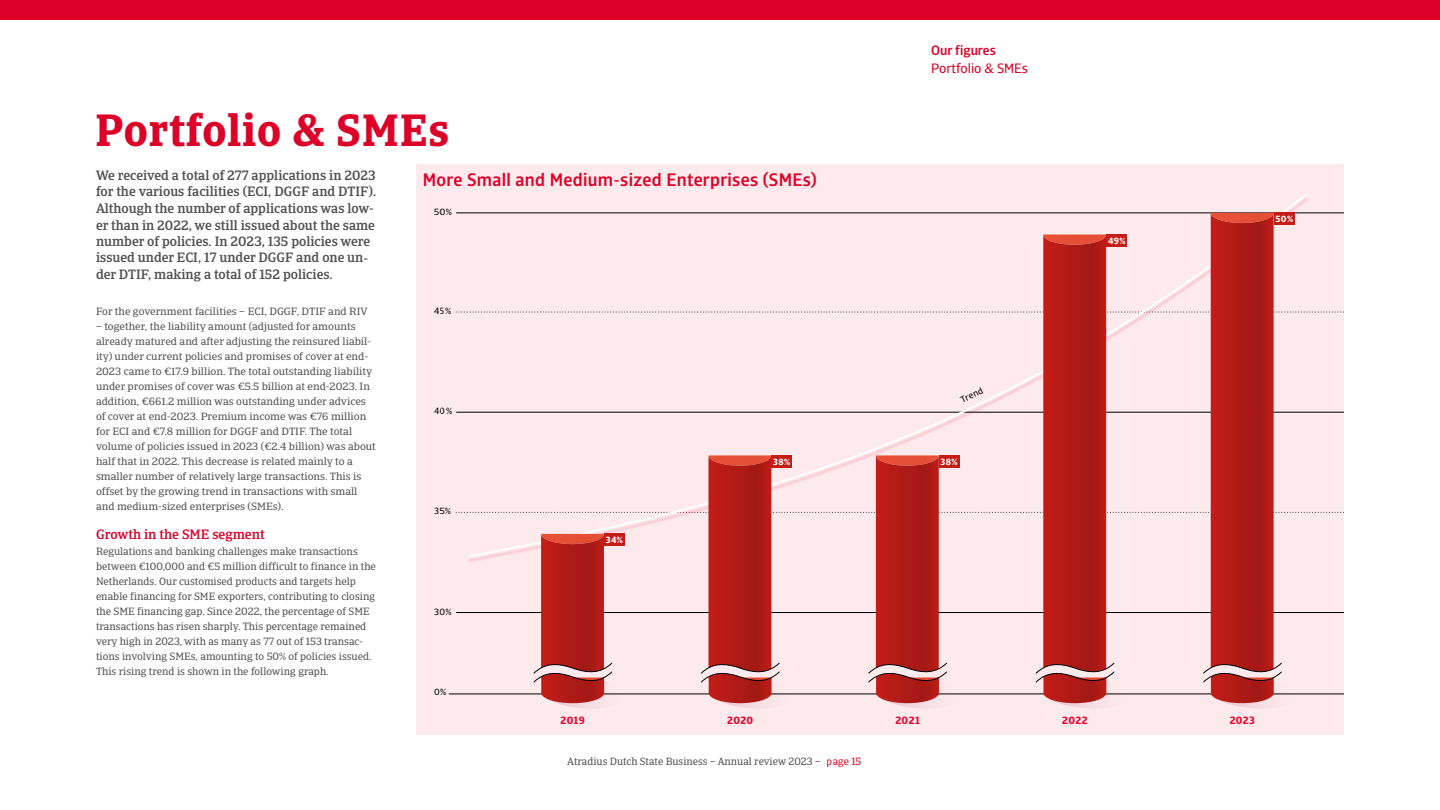
<style>
.page{position:relative;width:1440px;height:810px;background:#fff}
.page>*{position:absolute;margin:0;border:0;box-sizing:border-box;transform-origin:0 0}
.t1{font:700 45px "GCO";letter-spacing:.02em;color:#dc0028}
.t2{font:500 18px "GCO Sans";letter-spacing:.02em;color:#dc0028}
.t3{font:500 13.5px/16.5px "GCO";color:#505050}
.t4{font:500 13.5px "GCO";color:#dc0028}
.t5{font:13.5px "GCO Sans";color:#dc0028}
.t6{font:500 13.5px "GCO Sans";color:#dc0028}
.t7{font:10.5px/15px "GCO";color:#505050}
.t8{font:700 10.5px "GCO Sans";letter-spacing:.035em;color:#e4032e}
.t9{font:9px "GCO Sans";letter-spacing:.045em;color:#000}
.t10{font:700 9px "GCO Sans";letter-spacing:.045em;color:#fff}
.s1{color:#dc0028}
</style>
<div class="page">
<div style="left:417px;top:165px;width:927px;height:570px;background:#fdeaec"></div>
<hr style="left:449px;top:694px;width:895px;height:1px;background:#000">
<svg style="left:456px;top:213px;width:888px;height:495px"></svg>
<div style="left:604px;top:534px;width:21px;height:12px;background:#c41c17"></div>
<div style="left:771px;top:455px;width:21px;height:12px;background:#c41c17"></div>
<div style="left:939px;top:455px;width:21px;height:12px;background:#c41c17"></div>
<div style="left:1106px;top:235px;width:21px;height:12px;background:#c41c17"></div>
<div style="left:1274px;top:213px;width:21px;height:12px;background:#c41c17"></div>
<div style="left:0;top:0;width:1440px;height:20px;background:#dc0028"></div>
<h1 class="t1" style="left:95px;top:103px;width:356px">Portfolio &amp; SMEs</h1>
<p class="t6" style="left:931px;top:42px;width:66px">Our figures</p>
<p class="t5" style="left:931px;top:60px;width:98px">Portfolio &amp; SMEs</p>
<p class="t3" style="left:96px;top:167px;width:282px">We received a total of 277 applications in 2023 for the various facilities (ECI, DGGF and DTIF).<br>Although the number of applications was low&shy;er than in 2022, we still issued about the same number of policies. In 2023, 135 policies were issued under ECI, 17 under DGGF and one un&shy;der DTIF, making a total of 152 policies.</p>
<p class="t7" style="left:96px;top:304px;width:273px">For the government facilities – ECI, DGGF, DTIF and RIV</p>
<p class="t7" style="left:96px;top:319px;width:281px">– together, the liability amount (adjusted for amounts already matured and after adjusting the reinsured liabil&shy;ity) under current policies and promises of cover at end-2023 came to €17.9 billion. The total outstanding liability under promises of cover was €5.5 billion at end-2023. In addition, €661.2 million was outstanding under advices of cover at end-2023. Premium income was €76 million for ECI and €7.8 million for DGGF and DTIF. The total volume of policies issued in 2023 (€2.4 billion) was about half that in 2022. This decrease is related mainly to a smaller number of relatively large transactions. This is offset by the growing trend in transactions with small and medium-sized enterprises (SMEs).</p>
<p class="t4" style="left:96px;top:526px;width:170px">Growth in the SME segment</p>
<p class="t7" style="left:96px;top:544px;width:281px">Regulations and banking challenges make transactions between €100,000 and €5 million difficult to finance in the Netherlands. Our customised products and targets help enable financing for SME exporters, contributing to closing the SME financing gap. Since 2022, the percentage of SME transactions has risen sharply. This percentage remained very high in 2023, with as many as 77 out of 153 transac&shy;tions involving SMEs, amounting to 50% of policies issued.<br>This rising trend is shown in the following graph.</p>
<h2 class="t2" style="left:423px;top:169px;width:396px">More Small and Medium-sized Enterprises (SMEs)</h2>
<p class="t9" style="left:434px;top:206px;width:19px">50%</p>
<p class="t9" style="left:434px;top:306px;width:19px">45%</p>
<p class="t9" style="left:434px;top:406px;width:20px">40%</p>
<p class="t9" style="left:434px;top:506px;width:18px">35%</p>
<p class="t9" style="left:434px;top:606px;width:19px">30%</p>
<p class="t9" style="left:434px;top:686px;width:14px">0%</p>
<p class="t10" style="left:606px;top:534px;width:19px">34%</p>
<p class="t9" style="left:959px;top:395px;width:25px;rotate:-25deg">Trend</p>
<p class="t10" style="left:773px;top:456px;width:18px">38%</p>
<p class="t10" style="left:941px;top:456px;width:18px">38%</p>
<p class="t10" style="left:1108px;top:235px;width:19px">49%</p>
<p class="t8" style="left:560px;top:714px;width:26px">2019</p>
<p class="t8" style="left:727px;top:714px;width:28px">2020</p>
<p class="t8" style="left:895px;top:714px;width:26px">2021</p>
<p class="t8" style="left:1062px;top:714px;width:27px">2022</p>
<p class="t8" style="left:1230px;top:714px;width:27px">2023</p>
<p class="t7" style="left:567px;top:754px;width:296px">Atradius Dutch State Business – Annual review 2023 – <span class="s1">page 15</span></p>
<p class="t10" style="left:1275px;top:213px;width:19px">50%</p>
</div>
